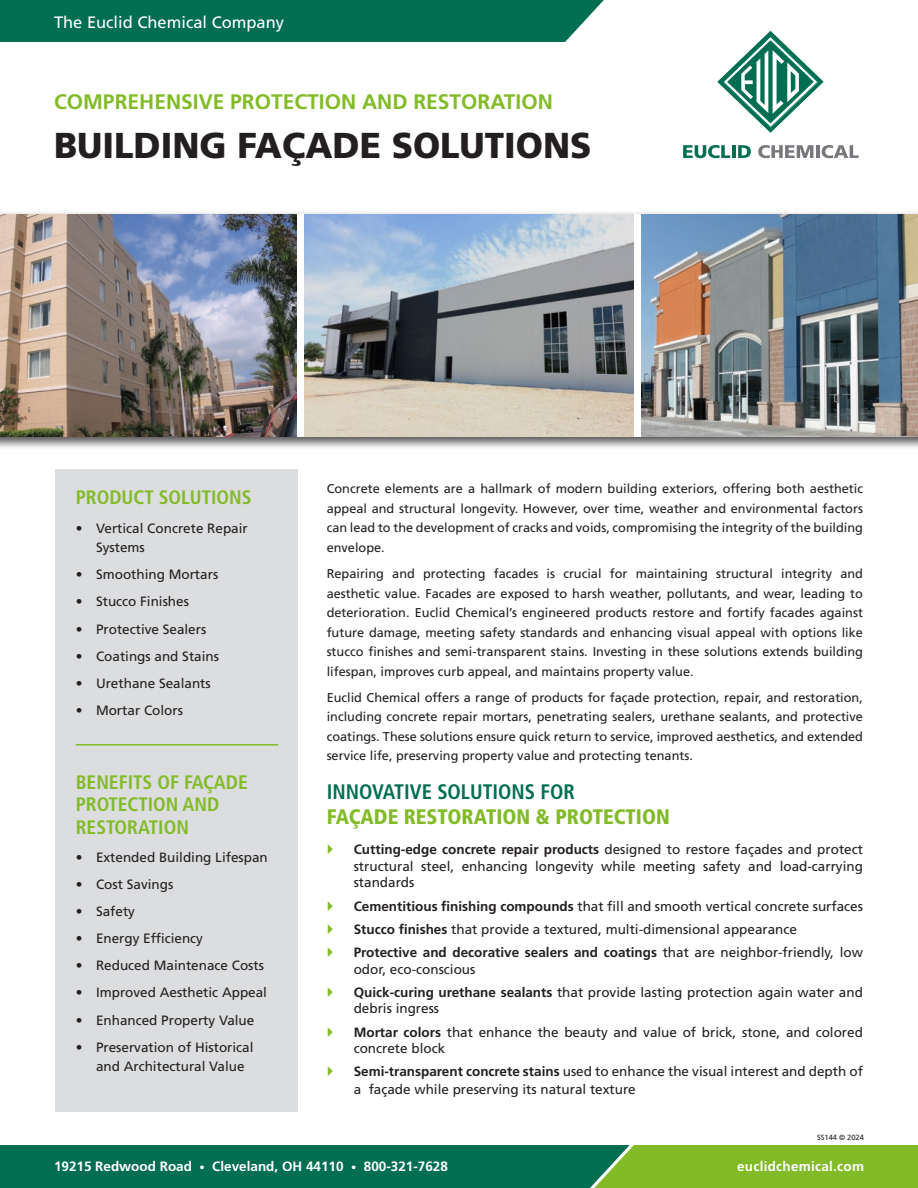
<style>
.page{position:relative;width:918px;height:1188px;background:#fff}
.page>*{position:absolute;margin:0;border:0;box-sizing:border-box;transform-origin:0 0}
.t1{font:900 36px "Frutiger LT Std";color:#231f20}
.t2{font:900 condensed 21px/25.2px "Frutiger LT Std";color:#82bb27}
.t3{font:700 21px "Frutiger LT Std";color:#82bb27}
.t4{font:700 condensed 19.5px/22.5px "Frutiger LT Std";color:#82bb27}
.t5{font:16.5px "Frutiger LT Std";color:#fff}
.t6{font:13.5px/16.5px "Frutiger LT Std";color:#231f20}
.t7{font:700 13.5px "Frutiger LT Std";color:#fff}
.t8{font:700 13.5px "Frutiger LT Std";letter-spacing:.02em;color:#fff}
.t9{font:12.75px/19.5px "Frutiger LT Std";color:#231f20;text-align:justify}
.t10{font:7.5px "Frutiger LT Std";color:#231f20}
.s1{font-weight:700;color:#006e51}
.s2{font-weight:700}
.s3{font-size:10.5px}
</style>
<div class="page">
<div style="left:0;top:0;width:604px;height:42px;background:#006e51"></div>
<svg style="left:0;top:1145px;width:918px;height:43px;background:#2b8744"></svg>
<svg style="left:717px;top:31px;width:107px;height:102px"></svg>
<svg style="left:683px;top:145px;width:47px;height:13px"></svg>
<hr style="left:732px;top:145px;width:4px;height:13px;background:#006e51">
<svg style="left:738px;top:145px;width:13px;height:13px"></svg>
<svg style="left:758px;top:145px;width:55px;height:13px"></svg>
<hr style="left:816px;top:145px;width:4px;height:13px;background:#76787b">
<svg style="left:822px;top:145px;width:37px;height:13px"></svg>
<div style="left:0;top:211px;width:918px;height:239px;background:#231f20;opacity:.75"></div>
<div style="left:56px;top:470px;width:242px;height:642px;background:#dcdddf"></div>
<hr style="left:76px;top:744px;width:202px;height:2px;background:#82bb27">
<img style="left:305px;top:214px;width:328px;height:223px">
<img style="left:0;top:214px;width:297px;height:223px">
<img style="left:641px;top:214px;width:277px;height:223px">
<p class="t5" style="left:54px;top:13px;width:232px">The Euclid Chemical Company</p>
<p class="t3" style="left:54px;top:89px;width:500px">COMPREHENSIVE PROTECTION AND RESTORATION</p>
<p class="t1" style="left:54px;top:123px;width:539px">BUILDING FAÇADE SOLUTIONS</p>
<p class="t4" style="left:76px;top:486px;width:177px">PRODUCT SOLUTIONS</p>
<p class="t6" style="left:96px;top:518px;width:153px;line-height:19.5px;text-indent:-20px">• Vertical Concrete Repair<br>Systems</p>
<p class="t6" style="left:76px;top:567px;width:144px">• Smoothing Mortars</p>
<p class="t6" style="left:76px;top:594px;width:115px">• Stucco Finishes</p>
<p class="t6" style="left:76px;top:621px;width:132px">• Protective Sealers</p>
<p class="t6" style="left:76px;top:648px;width:145px">• Coatings and Stains</p>
<p class="t6" style="left:76px;top:675px;width:137px">• Urethane Sealants</p>
<p class="t6" style="left:76px;top:702px;width:109px">• Mortar Colors</p>
<p class="t4" style="left:76px;top:771px;width:174px">BENEFITS OF FAÇADE<br>PROTECTION AND<br>RESTORATION</p>
<p class="t6" style="left:76px;top:849px;width:194px">• Extended Building Lifespan</p>
<p class="t6" style="left:76px;top:876px;width:99px">• Cost Savings</p>
<p class="t6" style="left:76px;top:903px;width:61px">• Safety</p>
<p class="t6" style="left:76px;top:930px;width:129px">• Energy Efficiency</p>
<p class="t6" style="left:76px;top:958px;width:190px">• Reduced Maintenace Costs</p>
<p class="t6" style="left:76px;top:985px;width:193px">• Improved Aesthetic Appeal</p>
<p class="t6" style="left:76px;top:1012px;width:180px">• Enhanced Property Value</p>
<p class="t6" style="left:96px;top:1037px;width:159px;line-height:19.5px;text-indent:-20px">• Preservation of Historical and Architectural Value</p>
<p class="t9" style="left:327px;top:479px;width:538px">Concrete elements are a hallmark of modern building exteriors, offering both aesthetic appeal and structural longevity. However, over time, weather and environmental factors can lead to the development of cracks and voids, compromising the integrity of the building envelope.</p>
<p class="t9" style="left:327px;top:564px;width:538px">Repairing and protecting facades is crucial for maintaining structural integrity and aesthetic value. Facades are exposed to harsh weather, pollutants, and wear, leading to deterioration. Euclid Chemical’s engineered products restore and fortify facades against future damage, meeting safety standards and enhancing visual appeal with options like stucco finishes and semi-transparent stains. Investing in these solutions extends building lifespan, improves curb appeal, and maintains property value.</p>
<p class="t9" style="left:327px;top:688px;width:538px">Euclid Chemical offers a range of products for façade protection, repair, and restoration, including concrete repair mortars, penetrating sealers, urethane sealants, and protective coatings. These solutions ensure quick return to service, improved aesthetics, and extended service life, preserving property value and protecting tenants.</p>
<p class="t2" style="left:327px;top:779px;width:345px"><span class="s1">INNOVATIVE SOLUTIONS FOR<br></span>FAÇADE RESTORATION &amp; PROTECTION</p>
<p class="t6" style="left:354px;top:841px;width:511px;text-align:justify"><span class="s2">Cutting-edge concrete repair products</span> designed to restore façades and protect structural steel, enhancing longevity while meeting safety and load-carrying standards</p>
<p class="t6" style="left:354px;top:898px;width:511px"><span class="s2">Cementitious finishing compounds</span> that fill and smooth vertical concrete surfaces</p>
<p class="t6" style="left:354px;top:921px;width:445px"><span class="s2">Stucco finishes</span> that provide a textured, multi-dimensional appearance</p>
<p class="t6" style="left:354px;top:944px;width:511px"><span class="s2">Protective and decorative sealers and coatings</span> that are neighbor-friendly, low odor, eco-conscious</p>
<p class="t6" style="left:354px;top:984px;width:511px"><span class="s2">Quick-curing urethane sealants</span> that provide lasting protection again water and debris ingress</p>
<p class="t6" style="left:354px;top:1024px;width:511px"><span class="s2">Mortar colors</span> that enhance the beauty and value of brick, stone, and colored concrete block</p>
<p class="t6" style="left:354px;top:1063px;width:511px;line-height:18px"><span class="s2">Semi-transparent concrete stains</span> used to enhance the visual interest and depth of a façade while preserving its natural texture</p>
<p class="t10" style="left:817px;top:1133px;width:48px">SS144 © 2024</p>
<p class="t7" style="left:54px;top:1158px;width:395px">19215 Redwood Road <span class="s3">•</span> Cleveland, OH 44110 <span class="s3">•</span> 800-321-7628</p>
<p class="t8" style="left:737px;top:1158px;width:128px">euclidchemical.com</p>
</div>
